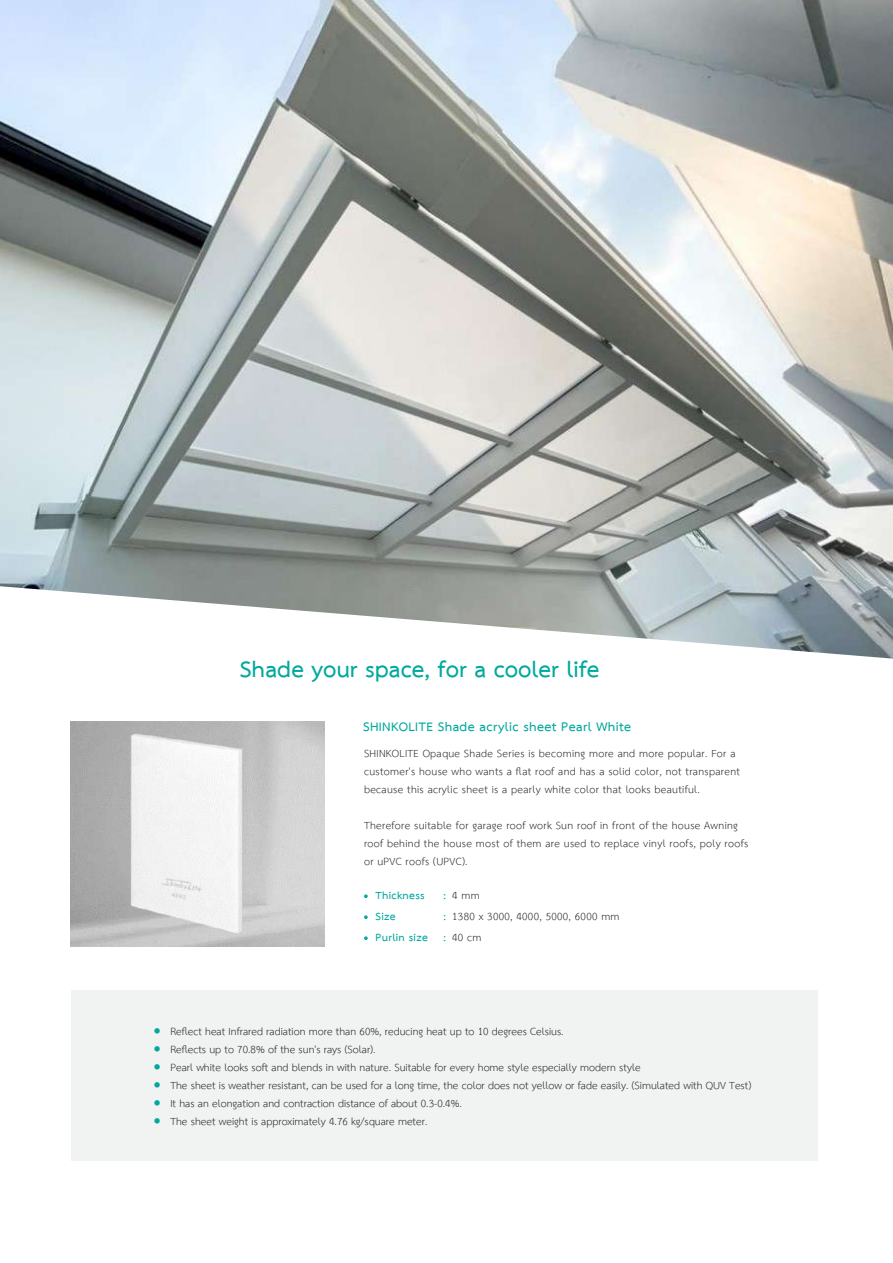
<style>
.page{position:relative;width:893px;height:1263px;background:#fff}
.page>*{position:absolute;margin:0;border:0;box-sizing:border-box;transform-origin:0 0}
.t1{font:700 32.4px "TH Sarabun New";color:#00a99d}
.t2{font:31.5px "TH Sarabun New";color:#00a99d}
.t3{font:700 18px "TH Sarabun New";letter-spacing:.02em;color:#00a99d}
.t4{font:15px/18px "TH Sarabun New";color:#231f20}
.t5{font:15px/18px "TH Sarabun New";letter-spacing:.02em;color:#231f20}
.t6{font:700 15px "TH Sarabun New";letter-spacing:.02em;color:#00a79d}
.s1{font-weight:700;color:#00a99d}
.s2{font-weight:700;color:#00a79d}
</style>
<div class="page">
<div style="left:71px;top:990px;width:746px;height:170px;background:#f1f2f2"></div>
<img style="left:71px;top:721px;width:254px;height:225px">
<svg style="left:364px;top:894px;width:4px;height:4px"></svg>
<svg style="left:364px;top:915px;width:4px;height:4px"></svg>
<svg style="left:364px;top:936px;width:4px;height:4px"></svg>
<img style="left:0;top:0;width:893px;height:659px">
<h1 class="t1" style="left:240px;top:650px;width:361px">Shade your space, for a cooler life</h1>
<p class="t3" style="left:363px;top:715px;width:270px">SHINKOLITE Shade acrylic sheet Pearl White</p>
<p class="t5" style="left:364px;top:745px;width:377px">SHINKOLITE Opaque Shade Series is becoming more and more popular. For a customer's house who wants a flat roof and has a solid color, not transparent because this acrylic sheet is a pearly white color that looks beautiful.</p>
<p class="t5" style="left:364px;top:817px;width:386px">Therefore suitable for garage roof work Sun roof in front of the house Awning roof behind the house most of them are used to replace vinyl roofs, poly roofs or uPVC roofs (UPVC).</p>
<p class="t6" style="left:376px;top:886px;width:50px">Thickness</p>
<p class="t4" style="left:444px;top:886px;width:38px"><span class="s1">:</span> 4 mm</p>
<p class="t6" style="left:376px;top:907px;width:22px">Size</p>
<p class="t5" style="left:376px;top:906px;width:245px;line-height:21px;text-indent:68px"><span class="s1">:</span> 1380 x 3000, 4000, 5000, 6000 mm<br><span class="s2">Purlin size</span> <span class="s1">:</span> 40 cm</p>
<h2 class="t2" style="left:154px;top:1010px;width:8px">•</h2>
<h2 class="t2" style="left:154px;top:1028px;width:8px">•</h2>
<h2 class="t2" style="left:154px;top:1046px;width:8px">•</h2>
<h2 class="t2" style="left:154px;top:1064px;width:8px">•</h2>
<h2 class="t2" style="left:154px;top:1082px;width:8px">•</h2>
<h2 class="t2" style="left:154px;top:1100px;width:8px">•</h2>
<p class="t4" style="left:170px;top:1023px;width:582px">Reflect heat Infrared radiation more than 60%, reducing heat up to 10 degrees Celsius.<br>Reflects up to 70.8% of the sun's rays (Solar).<br>Pearl white looks soft and blends in with nature. Suitable for every home style especially modern style<br>The sheet is weather resistant, can be used for a long time, the color does not yellow or fade easily. (Simulated with QUV Test)<br>It has an elongation and contraction distance of about 0.3-0.4%.<br>The sheet weight is approximately 4.76 kg/square meter.</p>
</div>
